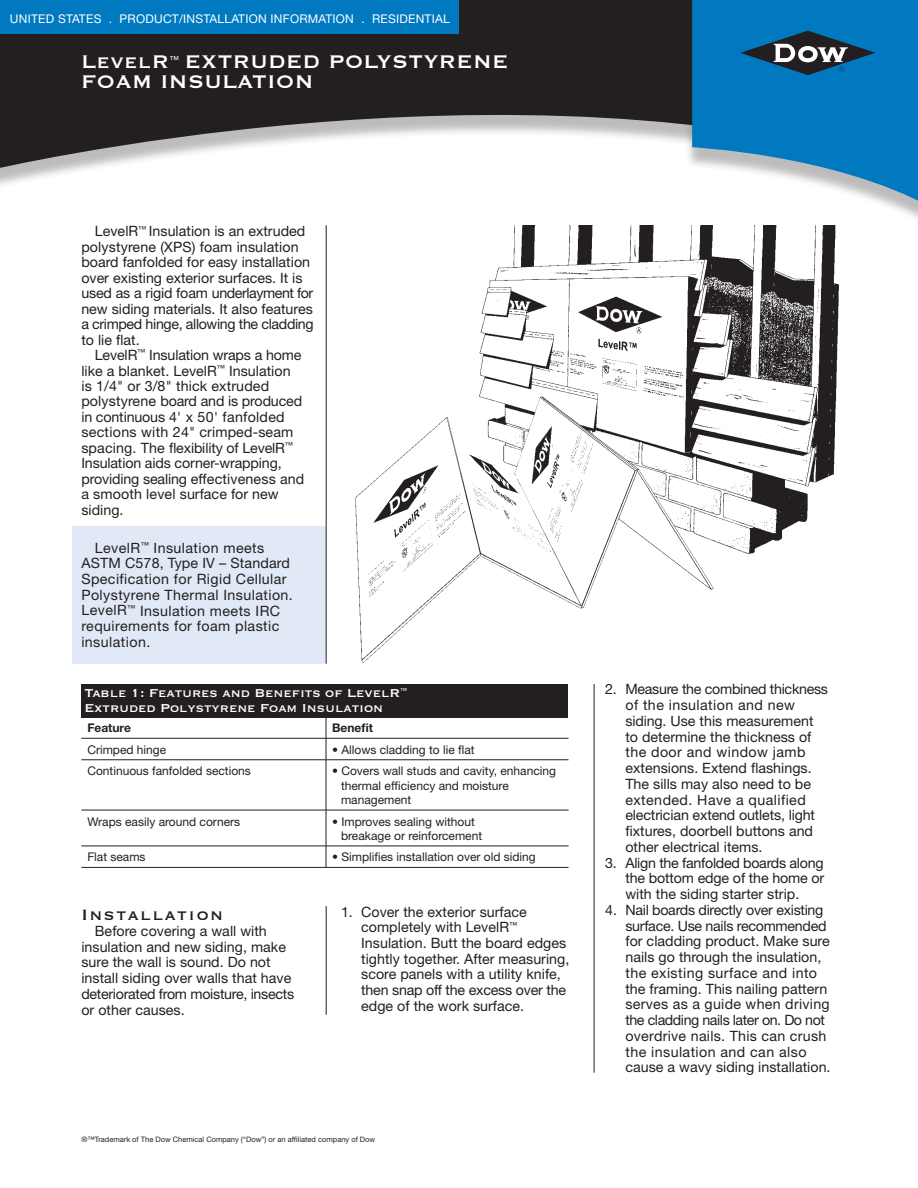
<style>
.page{position:relative;width:918px;height:1188px;background:#fff}
.page>*{position:absolute;margin:0;border:0;box-sizing:border-box;transform-origin:0 0}
.t1{font:24px/19.5px "Copperplate Thirty One BC";letter-spacing:.02em;color:#fff}
.t2{font:19.5px "Copperplate Thirty One BC";letter-spacing:.08em;color:#231f20}
.t3{font:15px/15px "Copperplate Thirty One BC";letter-spacing:-.005em;color:#fff}
.t4{font:14.25px/15.8px "Helvetica Neue";color:#231f20}
.t5{font:14.25px/15.8px "Helvetica Neue";letter-spacing:.03em;color:#231f20}
.t6{font:12px/14.4px "Helvetica Neue";color:#231f20}
.t7{font:12px "Helvetica Neue";letter-spacing:.02em;color:#fff}
.t8{font:700 12px "Helvetica Neue";color:#231f20}
.t9{font:9.6px "Helvetica Neue";color:#fff}
.t10{font:7.5px "Helvetica Neue";color:#231f20}
</style>
<div class="page">
<img style="left:355px;top:225px;width:484px;height:438px">
<div style="left:72px;top:526px;width:254px;height:138px;background:#e1e9f6"></div>
<svg style="left:0;top:0;width:684px;height:185px;fill:#231f20"></svg>
<div style="left:684px;top:0;width:234px;height:229px;background:#231f20;opacity:.3"></div>
<svg style="left:692px;top:0;width:226px;height:208px;background:#3592c9"></svg>
<svg style="left:740px;top:31px;width:136px;height:44px;background:#296387"></svg>
<div style="left:0;top:0;width:459px;height:33px;background:#0079c1"></div>
<hr style="left:326px;top:225px;width:1px;height:439px;background:#231f20">
<hr style="left:594px;top:684px;width:1px;height:389px;background:#231f20">
<hr style="left:326px;top:906px;width:1px;height:109px;background:#231f20">
<div style="left:81px;top:684px;width:487px;height:33px;background:#231f20"></div>
<hr style="left:81px;top:738px;width:245px;height:1px;background:#231f20">
<hr style="left:326px;top:738px;width:243px;height:1px;background:#231f20">
<svg style="left:326px;top:717px;width:1px;height:43px"></svg>
<hr style="left:81px;top:760px;width:245px;height:1px;background:#231f20">
<hr style="left:326px;top:760px;width:243px;height:1px;background:#231f20">
<hr style="left:326px;top:760px;width:1px;height:50px;background:#231f20">
<hr style="left:81px;top:810px;width:245px;height:1px;background:#231f20">
<hr style="left:326px;top:810px;width:243px;height:1px;background:#231f20">
<hr style="left:326px;top:810px;width:1px;height:36px;background:#231f20">
<hr style="left:81px;top:846px;width:245px;height:1px;background:#231f20">
<hr style="left:326px;top:846px;width:243px;height:1px;background:#231f20">
<svg style="left:326px;top:846px;width:1px;height:21px"></svg>
<hr style="left:81px;top:867px;width:245px;height:1px;background:#231f20">
<hr style="left:326px;top:867px;width:243px;height:1px;background:#231f20">
<p class="t7" style="left:10px;top:11px;width:441px">UNITED STATES . PRODUCT/INSTALLATION INFORMATION . RESIDENTIAL</p>
<h1 class="t1" style="left:81px;top:52px;width:428px;text-indent:103px">EXTRUDED POLYSTYRENE<br>FOAM INSULATION</h1>
<h1 class="t1" style="left:81px;top:52px;width:89px">LevelR</h1>
<p class="t9" style="left:170px;top:54px;width:11px">™</p>
<p class="t4" style="left:81px;top:223px;width:234px;text-indent:14px">LevelR<sup>™</sup> Insulation is an extruded polystyrene (XPS) foam insulation board fanfolded for easy installation over existing exterior surfaces. It is used as a rigid foam underlayment for new siding materials. It also features a crimped hinge, allowing the cladding to lie flat.</p>
<p class="t4" style="left:81px;top:347px;width:225px;text-indent:13px">LevelR<sup>™</sup> Insulation wraps a home like a blanket. LevelR<sup>™</sup> Insulation is 1/4" or 3/8" thick extruded polystyrene board and is produced in continuous 4' x 50' fanfolded sections with 24" crimped-seam spacing. The flexibility of LevelR<sup>™<br></sup>Insulation aids corner-wrapping, providing sealing effectiveness and a smooth level surface for new siding.</p>
<p class="t5" style="left:81px;top:539px;width:213px;text-indent:14px">LevelR<sup>™</sup> Insulation meets<br>ASTM C578, Type IV – Standard<br>Specification for Rigid Cellular<br>Polystyrene Thermal Insulation.<br>LevelR<sup>™</sup> Insulation meets IRC requirements for foam plastic insulation.</p>
<p class="t3" style="left:84px;top:685px;width:324px">Table 1: Features and Benefits of LevelR<sup>™<br></sup>Extruded Polystyrene Foam Insulation</p>
<p class="t8" style="left:87px;top:721px;width:45px">Feature</p>
<p class="t8" style="left:332px;top:721px;width:42px">Benefit</p>
<p class="t6" style="left:87px;top:742px;width:80px">Crimped hinge</p>
<p class="t6" style="left:332px;top:742px;width:144px">• Allows cladding to lie flat</p>
<p class="t6" style="left:87px;top:764px;width:165px">Continuous fanfolded sections</p>
<p class="t6" style="left:341px;top:764px;width:217px;text-indent:-9px">• Covers wall studs and cavity, enhancing thermal efficiency and moisture management</p>
<p class="t6" style="left:87px;top:814px;width:154px">Wraps easily around corners</p>
<p class="t6" style="left:341px;top:814px;width:143px;text-indent:-9px">• Improves sealing without breakage or reinforcement</p>
<p class="t6" style="left:87px;top:850px;width:60px">Flat seams</p>
<p class="t6" style="left:332px;top:850px;width:205px">• Simplifies installation over old siding</p>
<h2 class="t2" style="left:81px;top:905px;width:143px">Installation</h2>
<p class="t4" style="left:81px;top:923px;width:214px;text-indent:13px">Before covering a wall with insulation and new siding, make sure the wall is sound. Do not install siding over walls that have deteriorated from moisture, insects or other causes.</p>
<p class="t4" style="left:361px;top:903px;width:210px;text-indent:-20px">1. Cover the exterior surface completely with LevelR<sup>™<br></sup>Insulation. Butt the board edges tightly together. After measuring, score panels with a utility knife, then snap off the excess over the edge of the work surface.</p>
<p class="t10" style="left:81px;top:1134px;width:295px">®™Trademark of The Dow Chemical Company (“Dow”) or an affiliated company of Dow</p>
<p class="t4" style="left:625px;top:681px;width:204px;text-indent:-20px">2. Measure the combined thickness of the insulation and new siding. Use this measurement to determine the thickness of the door and window jamb extensions. Extend flashings.<br>The sills may also need to be extended. Have a qualified electrician extend outlets, light fixtures, doorbell buttons and other electrical items.</p>
<p class="t4" style="left:625px;top:854px;width:200px;text-align:justify;text-indent:-20px">3. Align the fanfolded boards along the bottom edge of the home or with the siding starter strip.</p>
<p class="t4" style="left:625px;top:902px;width:207px;text-indent:-20px">4. Nail boards directly over existing surface. Use nails recommended for cladding product. Make sure nails go through the insulation, the existing surface and into the framing. This nailing pattern serves as a guide when driving the cladding nails later on. Do not overdrive nails. This can crush the insulation and can also cause a wavy siding installation.</p>
</div>
